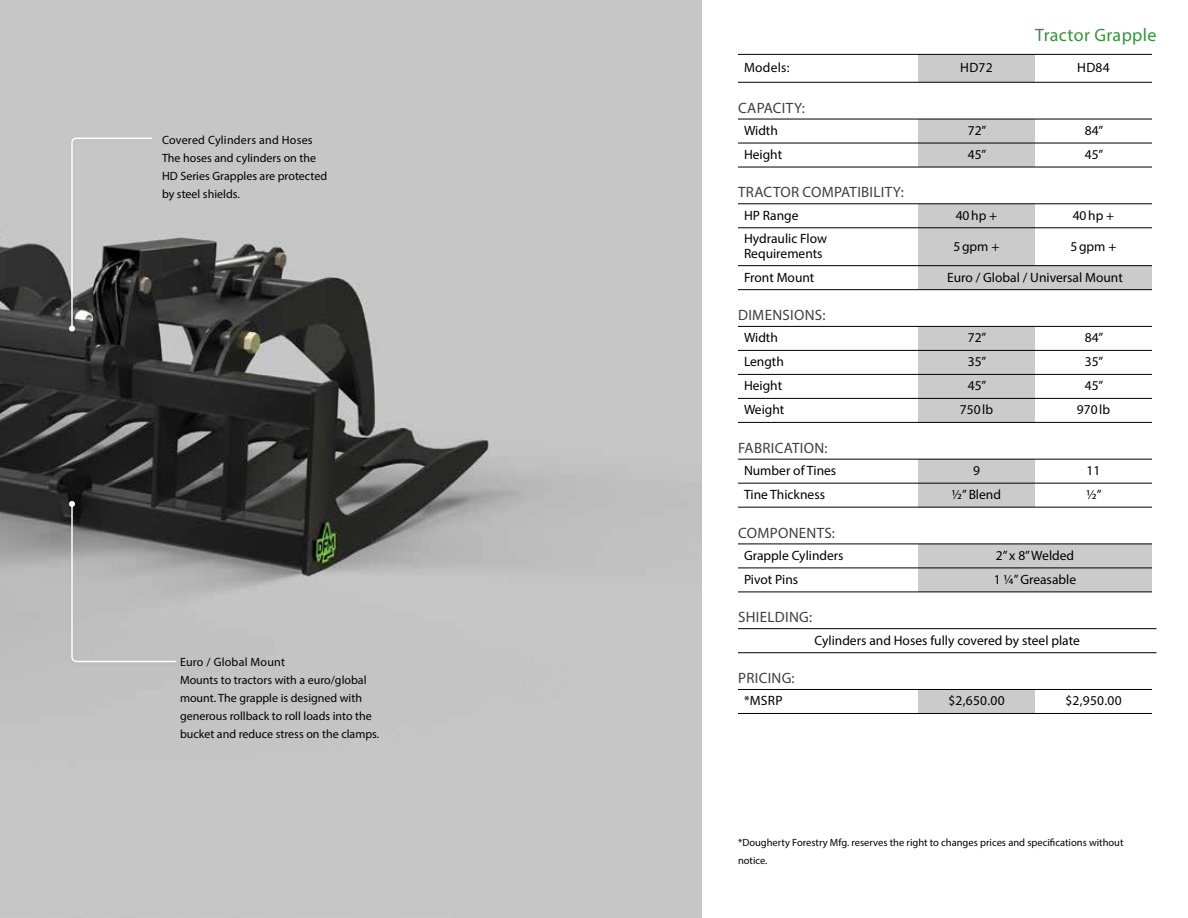
<style>
.page{position:relative;width:1188px;height:918px;background:#fff}
.page>*{position:absolute;margin:0;border:0;box-sizing:border-box;transform-origin:0 0}
.t1{font:18px "Myriad Pro";letter-spacing:.02em;color:#35933a}
.t2{font:15px "Myriad Pro";letter-spacing:.02em;color:#3f3e46}
.t3{font:13.5px/15px "Myriad Pro";color:#000}
.t4{font:12px/18px "Myriad Pro";color:#000}
.t5{font:10.5px/18px "Myriad Pro";color:#000}
</style>
<div class="page">
<img style="left:0;top:0;width:702px;height:918px">
<div style="left:918px;top:54px;width:117px;height:28px;background:#cbcbcb"></div>
<hr style="left:738px;top:82px;width:180px;height:1px;background:#000">
<hr style="left:918px;top:82px;width:117px;height:1px;background:#000">
<hr style="left:1035px;top:82px;width:117px;height:1px;background:#000">
<hr style="left:918px;top:54px;width:117px;height:1px;background:#000">
<hr style="left:1035px;top:54px;width:117px;height:1px;background:#000">
<hr style="left:738px;top:54px;width:180px;height:1px;background:#000">
<div style="left:918px;top:120px;width:117px;height:47px;background:#cbcbcb"></div>
<hr style="left:738px;top:119px;width:180px;height:1px;background:#000">
<hr style="left:918px;top:119px;width:117px;height:1px;background:#000">
<hr style="left:1035px;top:119px;width:117px;height:1px;background:#000">
<hr style="left:918px;top:143px;width:117px;height:1px;background:#000">
<hr style="left:1035px;top:143px;width:117px;height:1px;background:#000">
<hr style="left:918px;top:167px;width:117px;height:1px;background:#000">
<hr style="left:1035px;top:167px;width:117px;height:1px;background:#000">
<hr style="left:738px;top:143px;width:180px;height:1px;background:#000">
<hr style="left:738px;top:167px;width:180px;height:1px;background:#000">
<svg style="left:918px;top:204px;width:234px;height:85px"></svg>
<hr style="left:738px;top:203px;width:180px;height:1px;background:#000">
<hr style="left:738px;top:227px;width:180px;height:1px;background:#000">
<hr style="left:738px;top:265px;width:180px;height:1px;background:#000">
<hr style="left:738px;top:289px;width:180px;height:1px;background:#000">
<hr style="left:918px;top:203px;width:117px;height:1px;background:#000">
<hr style="left:1035px;top:203px;width:117px;height:1px;background:#000">
<hr style="left:918px;top:227px;width:117px;height:1px;background:#000">
<hr style="left:1035px;top:227px;width:117px;height:1px;background:#000">
<hr style="left:918px;top:289px;width:117px;height:1px;background:#000">
<hr style="left:1035px;top:289px;width:117px;height:1px;background:#000">
<hr style="left:918px;top:265px;width:117px;height:1px;background:#000">
<hr style="left:1035px;top:265px;width:117px;height:1px;background:#000">
<div style="left:918px;top:327px;width:117px;height:95px;background:#cbcbcb"></div>
<hr style="left:738px;top:326px;width:180px;height:1px;background:#000">
<hr style="left:738px;top:350px;width:180px;height:1px;background:#000">
<hr style="left:738px;top:374px;width:180px;height:1px;background:#000">
<hr style="left:738px;top:398px;width:180px;height:1px;background:#000">
<hr style="left:738px;top:422px;width:180px;height:1px;background:#000">
<hr style="left:918px;top:326px;width:117px;height:1px;background:#000">
<hr style="left:1035px;top:326px;width:117px;height:1px;background:#000">
<hr style="left:918px;top:350px;width:117px;height:1px;background:#000">
<hr style="left:1035px;top:350px;width:117px;height:1px;background:#000">
<hr style="left:918px;top:374px;width:117px;height:1px;background:#000">
<hr style="left:1035px;top:374px;width:117px;height:1px;background:#000">
<hr style="left:918px;top:398px;width:117px;height:1px;background:#000">
<hr style="left:1035px;top:398px;width:117px;height:1px;background:#000">
<hr style="left:918px;top:422px;width:117px;height:1px;background:#000">
<hr style="left:1035px;top:422px;width:117px;height:1px;background:#000">
<div style="left:918px;top:460px;width:117px;height:47px;background:#cbcbcb"></div>
<hr style="left:738px;top:459px;width:180px;height:1px;background:#000">
<hr style="left:738px;top:483px;width:180px;height:1px;background:#000">
<hr style="left:738px;top:507px;width:180px;height:1px;background:#000">
<hr style="left:918px;top:459px;width:117px;height:1px;background:#000">
<hr style="left:1035px;top:459px;width:117px;height:1px;background:#000">
<hr style="left:918px;top:483px;width:117px;height:1px;background:#000">
<hr style="left:1035px;top:483px;width:117px;height:1px;background:#000">
<hr style="left:918px;top:507px;width:117px;height:1px;background:#000">
<hr style="left:1035px;top:507px;width:117px;height:1px;background:#000">
<div style="left:918px;top:545px;width:234px;height:47px;background:#cbcbcb"></div>
<hr style="left:738px;top:544px;width:180px;height:1px;background:#000">
<hr style="left:738px;top:568px;width:180px;height:1px;background:#000">
<hr style="left:738px;top:592px;width:180px;height:1px;background:#000">
<hr style="left:918px;top:544px;width:234px;height:1px;background:#000">
<hr style="left:918px;top:568px;width:234px;height:1px;background:#000">
<hr style="left:918px;top:592px;width:234px;height:1px;background:#000">
<hr style="left:738px;top:628px;width:418px;height:1px;background:#000">
<hr style="left:738px;top:652px;width:418px;height:1px;background:#000">
<div style="left:918px;top:689px;width:117px;height:24px;background:#cbcbcb"></div>
<hr style="left:738px;top:713px;width:180px;height:1px;background:#000">
<hr style="left:918px;top:713px;width:117px;height:1px;background:#000">
<hr style="left:1035px;top:713px;width:117px;height:1px;background:#000">
<hr style="left:738px;top:689px;width:180px;height:1px;background:#000">
<hr style="left:918px;top:689px;width:117px;height:1px;background:#000">
<hr style="left:1035px;top:689px;width:117px;height:1px;background:#000">
<div style="left:66px;top:499px;width:113px;height:168px;background:#000;opacity:.05"></div>
<svg style="left:69px;top:501px;width:108px;height:162px;background:#979797"></svg>
<div style="left:66px;top:136px;width:88px;height:200px;background:#000;opacity:.05"></div>
<svg style="left:69px;top:137px;width:84px;height:195px;background:#909090"></svg>
<p class="t4" style="left:162px;top:131px;width:167px">Covered Cylinders and Hoses<br>The hoses and cylinders on the<br>HD Series Grapples are protected by steel shields.</p>
<p class="t4" style="left:180px;top:653px;width:201px">Euro / Global Mount<br>Mounts to tractors with a euro/global mount. The grapple is designed with generous rollback to roll loads into the bucket and reduce stress on the clamps.</p>
<h1 class="t1" style="left:1035px;top:24px;width:123px">Tractor Grapple</h1>
<p class="t3" style="left:744px;top:60px;width:47px">Models:</p>
<p class="t3" style="left:960px;top:60px;width:34px">HD72</p>
<p class="t3" style="left:1077px;top:60px;width:34px">HD84</p>
<p class="t2" style="left:738px;top:98px;width:68px">CAPACITY:</p>
<p class="t3" style="left:744px;top:123px;width:35px">Width</p>
<p class="t3" style="left:968px;top:123px;width:20px">72”</p>
<p class="t3" style="left:1085px;top:123px;width:20px">84”</p>
<p class="t3" style="left:744px;top:147px;width:40px">Height</p>
<p class="t3" style="left:968px;top:147px;width:20px">45”</p>
<p class="t3" style="left:1085px;top:147px;width:20px">45”</p>
<p class="t2" style="left:738px;top:183px;width:167px">TRACTOR COMPATIBILITY:</p>
<p class="t3" style="left:744px;top:207px;width:56px">HP Range</p>
<p class="t3" style="left:956px;top:207px;width:43px">40hp +</p>
<p class="t3" style="left:1073px;top:207px;width:43px">40hp +</p>
<p class="t3" style="left:744px;top:231px;width:85px">Hydraulic Flow<br>Requirements</p>
<p class="t3" style="left:954px;top:238px;width:47px">5gpm +</p>
<p class="t3" style="left:1071px;top:238px;width:47px">5gpm +</p>
<p class="t3" style="left:744px;top:269px;width:72px">Front Mount</p>
<p class="t3" style="left:947px;top:269px;width:177px">Euro / Global / Universal Mount</p>
<p class="t2" style="left:738px;top:306px;width:89px">DIMENSIONS:</p>
<p class="t3" style="left:744px;top:330px;width:35px">Width</p>
<p class="t3" style="left:968px;top:330px;width:20px">72”</p>
<p class="t3" style="left:1085px;top:330px;width:20px">84”</p>
<p class="t3" style="left:744px;top:354px;width:41px">Length</p>
<p class="t3" style="left:968px;top:354px;width:20px">35”</p>
<p class="t3" style="left:1085px;top:354px;width:20px">35”</p>
<p class="t3" style="left:744px;top:378px;width:40px">Height</p>
<p class="t3" style="left:968px;top:378px;width:20px">45”</p>
<p class="t3" style="left:1085px;top:378px;width:20px">45”</p>
<p class="t3" style="left:744px;top:402px;width:42px">Weight</p>
<p class="t3" style="left:960px;top:402px;width:35px">750lb</p>
<p class="t3" style="left:1077px;top:402px;width:35px">970lb</p>
<p class="t2" style="left:738px;top:439px;width:91px">FABRICATION:</p>
<p class="t3" style="left:744px;top:463px;width:94px">Number of Tines</p>
<p class="t3" style="left:973px;top:463px;width:8px">9</p>
<p class="t3" style="left:1087px;top:463px;width:15px">11</p>
<p class="t3" style="left:744px;top:487px;width:83px">Tine Thickness</p>
<p class="t3" style="left:952px;top:487px;width:51px">1/2” Blend</p>
<p class="t3" style="left:1087px;top:487px;width:17px">1/2”</p>
<p class="t2" style="left:738px;top:523px;width:98px">COMPONENTS:</p>
<p class="t3" style="left:744px;top:548px;width:101px">Grapple Cylinders</p>
<p class="t3" style="left:996px;top:548px;width:80px">2” x 8” Welded</p>
<p class="t3" style="left:744px;top:572px;width:56px">Pivot Pins</p>
<p class="t3" style="left:994px;top:572px;width:84px">1 1/4” Greasable</p>
<p class="t2" style="left:738px;top:608px;width:76px">SHIELDING:</p>
<p class="t3" style="left:815px;top:632px;width:267px">Cylinders and Hoses fully covered by steel plate</p>
<p class="t2" style="left:738px;top:669px;width:58px">PRICING:</p>
<p class="t3" style="left:744px;top:693px;width:40px">*MSRP</p>
<p class="t3" style="left:948px;top:693px;width:58px">$2,650.00</p>
<p class="t3" style="left:1065px;top:693px;width:58px">$2,950.00</p>
<p class="t5" style="left:738px;top:833px;width:387px">*Dougherty Forestry Mfg. reserves the right to changes prices and specifications without notice.</p>
</div>
